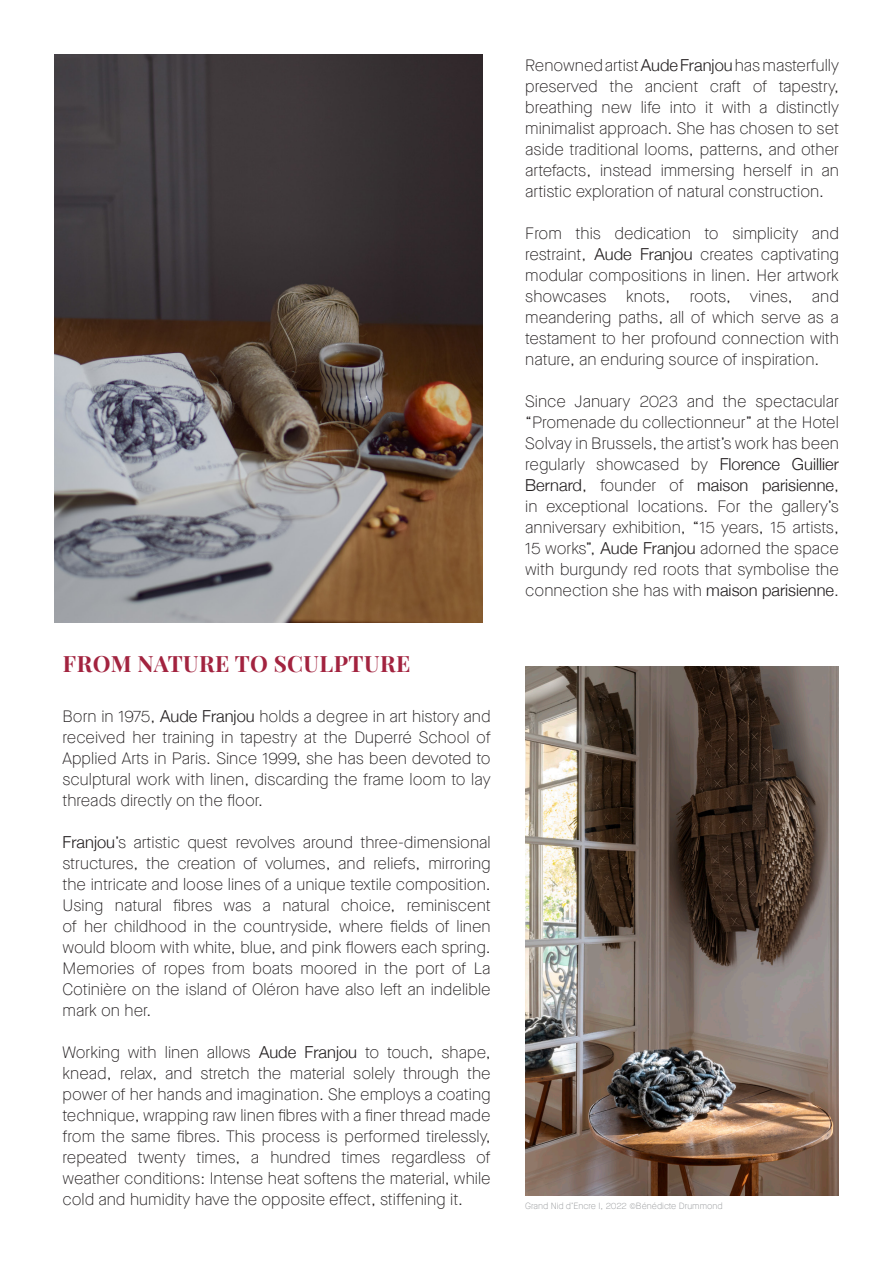
<style>
.page{position:relative;width:893px;height:1263px;background:#fff}
.page>*{position:absolute;margin:0;border:0;box-sizing:border-box;transform-origin:0 0}
.t1{font:700 22.5px "Playfair Display";letter-spacing:.02em;color:#a2233f}
.t2{font:100 16.5px/21px "Maison Neue";color:#231f20;text-align:justify}
.t3{font:100 9px "Maison Neue";color:#939598}
.s1{font-family:"Helvetica Neue";font-weight:300}
</style>
<div class="page">
<img style="left:54px;top:54px;width:428px;height:569px">
<img style="left:525px;top:667px;width:314px;height:529px">
<p class="t1" style="left:63px;top:645px;width:349px">FROM NATURE TO SCULPTURE</p>
<p class="t2" style="left:63px;top:705px;width:430px">Born in 1975, <span class="s1">Aude Franjou</span> holds a degree in art history and received her training in tapestry at the Duperré School of Applied Arts in Paris. Since 1999, she has been devoted to sculptural work with linen, discarding the frame loom to lay threads directly on the floor.</p>
<p class="t2" style="left:63px;top:831px;width:430px"><span class="s1">Franjou</span>’s artistic quest revolves around three-dimensional structures, the creation of volumes, and reliefs, mirroring the intricate and loose lines of a unique textile composition.<br>Using natural fibres was a natural choice, reminiscent of her childhood in the countryside, where fields of linen would bloom with white, blue, and pink flowers each spring.<br>Memories of ropes from boats moored in the port of La Cotinière on the island of Oléron have also left an indelible mark on her.</p>
<p class="t2" style="left:63px;top:1041px;width:430px">Working with linen allows <span class="s1">Aude Franjou</span> to touch, shape, knead, relax, and stretch the material solely through the power of her hands and imagination. She employs a coating technique, wrapping raw linen fibres with a finer thread made from the same fibres. This process is performed tirelessly, repeated twenty times, a hundred times regardless of weather conditions: Intense heat softens the material, while cold and humidity have the opposite effect, stiffening it.</p>
<p class="t2" style="left:525px;top:55px;width:315px">Renowned artist <span class="s1">Aude Franjou</span> has masterfully preserved the ancient craft of tapestry, breathing new life into it with a distinctly minimalist approach. She has chosen to set aside traditional looms, patterns, and other artefacts, instead immersing herself in an artistic exploration of natural construction.</p>
<p class="t2" style="left:525px;top:223px;width:315px">From this dedication to simplicity and restraint, <span class="s1">Aude Franjou</span> creates captivating modular compositions in linen. Her artwork showcases knots, roots, vines, and meandering paths, all of which serve as a testament to her profound connection with nature, an enduring source of inspiration.</p>
<p class="t2" style="left:525px;top:391px;width:315px">Since January 2023 and the spectacular “Promenade du collectionneur” at the Hotel Solvay in Brussels, the artist’s work has been regularly showcased by <span class="s1">Florence Guillier Bernard</span>, founder of <span class="s1">maison parisienne</span>, in exceptional locations. For the gallery’s anniversary exhibition, “15 years, 15 artists, 15 works”, <span class="s1">Aude Franjou</span> adorned the space with burgundy red roots that symbolise the connection she has with <span class="s1">maison parisienne</span>.</p>
<p class="t3" style="left:525px;top:1200px;width:199px">Grand Nid d’Encre I, 2022 ©Bénédicte Drummond</p>
</div>
